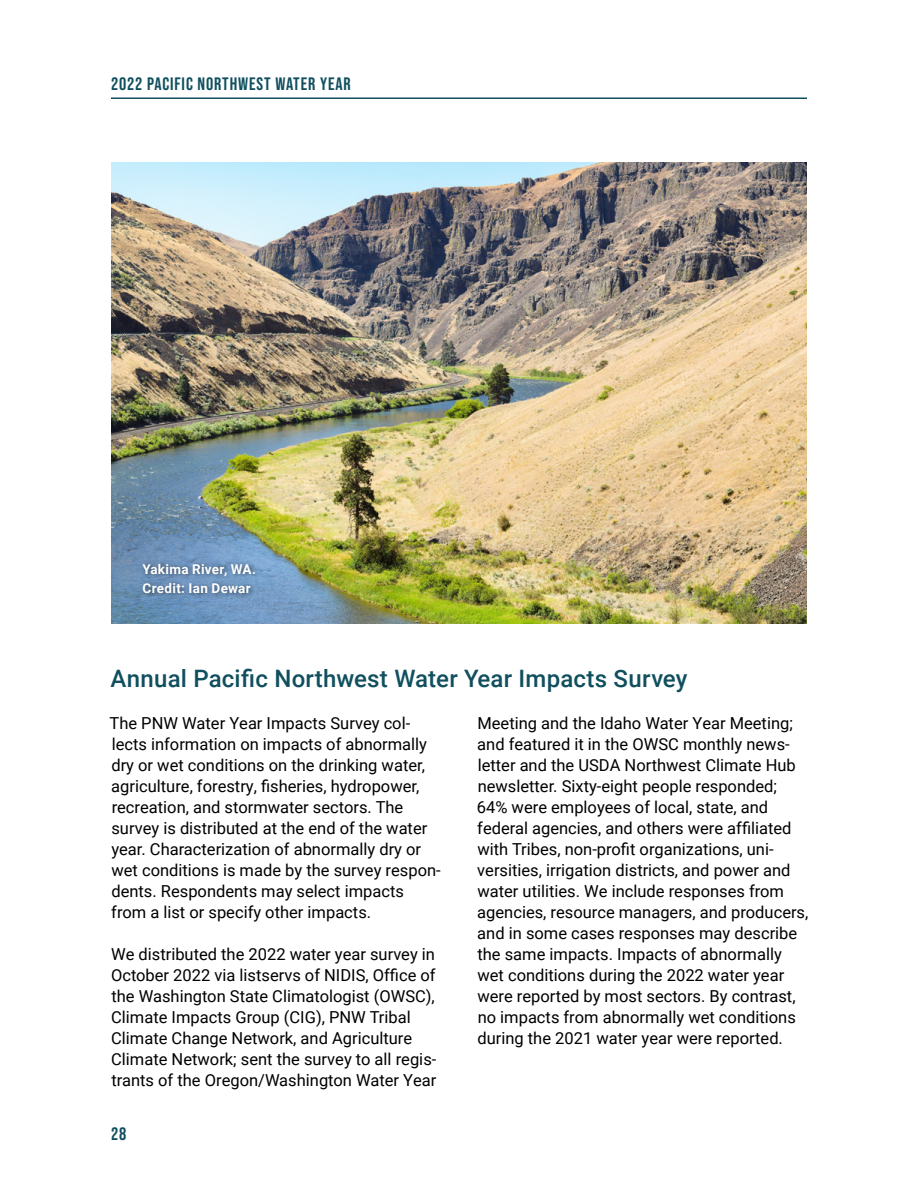
<style>
.page{position:relative;width:918px;height:1188px;background:#fff}
.page>*{position:absolute;margin:0;border:0;box-sizing:border-box;transform-origin:0 0}
.Body_subhead_1{font:500 24px "Roboto";letter-spacing:.01em;color:#0f4f5e}
.t1{font:700 18px "Bebas Neue Pro";letter-spacing:.05em;color:#0f4f5e}
.Body{font:16.5px/21px "Roboto";color:#000}
.t2{font:700 13.5px/18.9px "Roboto";letter-spacing:.02em;color:#fff}
</style>
<div class="page">
<hr style="left:111px;top:98px;width:696px;height:1px;background:#0f4f5e">
<img style="left:111px;top:162px;width:696px;height:462px">
<div style="left:140px;top:560px;width:122px;height:39px;background:#000;opacity:.5"></div>
<p class="t1" style="left:111px;top:73px;width:241px">2022 PACIFIC NORTHWEST WATER YEAR</p>
<p class="t2" style="left:142px;top:559px;width:115px">Yakima River, WA.<br>Credit: Ian Dewar</p>
<h1 class="Body_subhead_1" style="left:111px;top:662px;width:579px">Annual Pacific Northwest Water Year Impacts Survey</h1>
<p class="Body" style="left:110px;top:712px;width:333px">The PNW Water Year Impacts Survey col&shy;lects information on impacts of abnormally dry or wet conditions on the drinking water, agriculture, forestry, fisheries, hydropower, recreation, and stormwater sectors. The survey is distributed at the end of the water year. Characterization of abnormally dry or wet conditions is made by the survey respon&shy;dents. Respondents may select impacts from a list or specify other impacts.</p>
<p class="Body" style="left:111px;top:943px;width:327px">We distributed the 2022 water year survey in October 2022 via listservs of NIDIS, Office of the Washington State Climatologist (OWSC), Climate Impacts Group (CIG), PNW Tribal Climate Change Network, and Agriculture Climate Network; sent the survey to all regis&shy;trants of the Oregon/Washington Water Year</p>
<p class="Body" style="left:477px;top:712px;width:333px">Meeting and the Idaho Water Year Meeting; and featured it in the OWSC monthly news&shy;letter and the USDA Northwest Climate Hub newsletter. Sixty-eight people responded; 64% were employees of local, state, and federal agencies, and others were affiliated with Tribes, non-profit organizations, uni&shy;versities, irrigation districts, and power and water utilities. We include responses from agencies, resource managers, and producers, and in some cases responses may describe the same impacts. Impacts of abnormally wet conditions during the 2022 water year were reported by most sectors. By contrast, no impacts from abnormally wet conditions during the 2021 water year were reported.</p>
<p class="t1" style="left:111px;top:1123px;width:17px">28</p>
</div>
